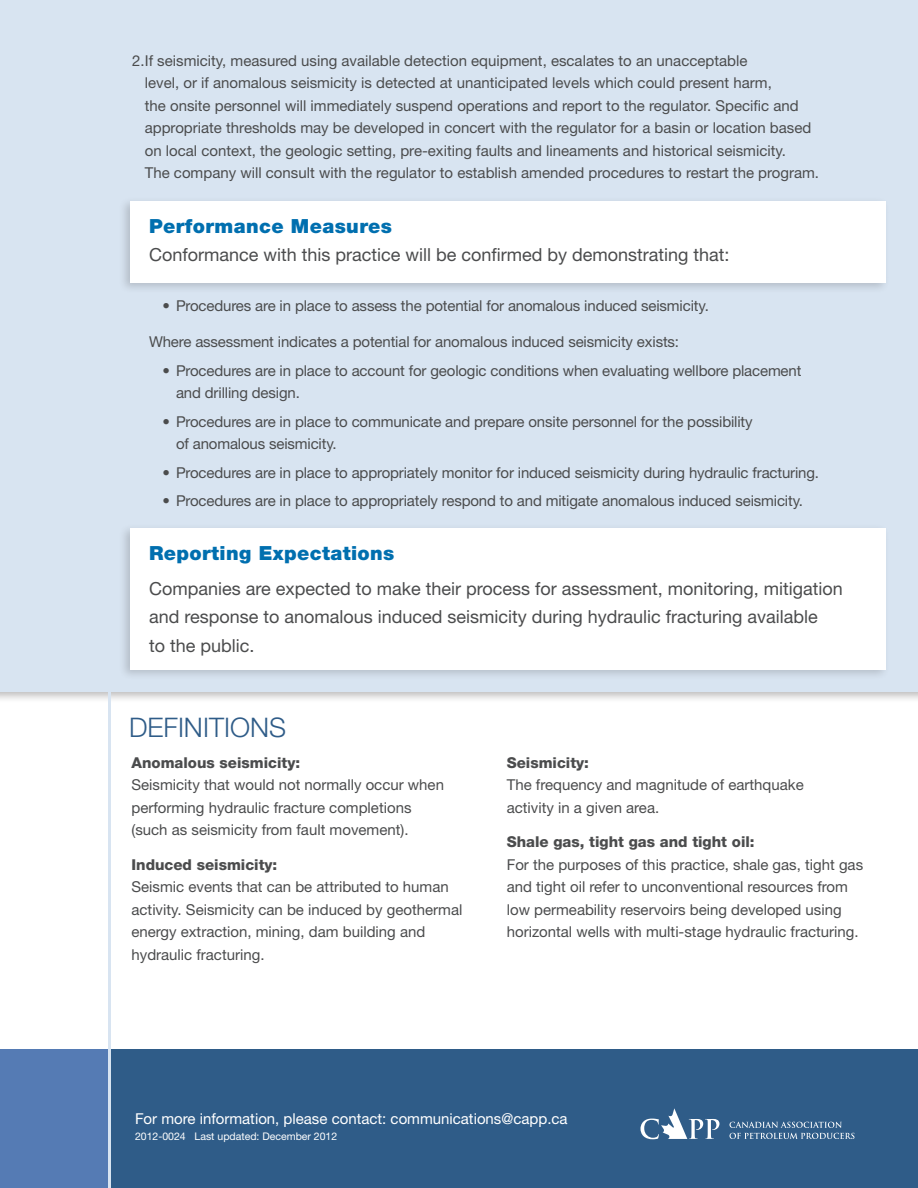
<style>
.page{position:relative;width:918px;height:1188px;background:#fff}
.page>*{position:absolute;margin:0;border:0;box-sizing:border-box;transform-origin:0 0}
.head{font:300 27px "Helvetica Neue";color:#2f5c88}
.subhead{font:900 19.5px "Helvetica Neue";letter-spacing:.02em;color:#006faf}
.body{font:18px/28.5px "Helvetica Neue";color:#4b4c4d}
.subhead-2{font:18px "Helvetica Neue";color:#4b4c4d}
.body-2{font:15px/22.5px "Helvetica Neue";color:#4b4c4d}
.body-3{font:15px "Helvetica Neue";color:#fff}
.body-4{font:10.5px "Helvetica Neue";color:#fff}
.s1{font-weight:800}
</style>
<div class="page">
<div style="left:0;top:0;width:918px;height:691px;background:#d8e4f1"></div>
<div style="left:0;top:1050px;width:918px;height:138px;background:#2f5c88"></div>
<div style="left:0;top:1050px;width:109px;height:138px;background:#557bb4"></div>
<hr style="left:108px;top:0;width:3px;height:1188px;background:#d8e4f1">
<svg style="left:729px;top:1122px;width:125px;height:17px"></svg>
<svg style="left:641px;top:1108px;width:78px;height:31px"></svg>
<div style="left:118px;top:196px;width:773px;height:98px;background:#231f20;opacity:.2"></div>
<div style="left:130px;top:201px;width:756px;height:82px;background:#fff"></div>
<div style="left:118px;top:523px;width:773px;height:158px;background:#231f20;opacity:.2"></div>
<div style="left:130px;top:528px;width:756px;height:142px;background:#fff"></div>
<p class="body-2" style="left:145px;top:49px;width:676px;text-indent:-13px">2.If seismicity, measured using available detection equipment, escalates to an unacceptable<br>level, or if anomalous seismicity is detected at unanticipated levels which could present harm,<br>the onsite personnel will immediately suspend operations and report to the regulator. Specific and appropriate thresholds may be developed in concert with the regulator for a basin or location based on local context, the geologic setting, pre-exiting faults and lineaments and historical seismicity.<br>The company will consult with the regulator to establish amended procedures to restart the program.</p>
<p class="subhead" style="left:149px;top:214px;width:244px">Performance Measures</p>
<p class="subhead-2" style="left:149px;top:244px;width:582px">Conformance with this practice will be confirmed by demonstrating that:</p>
<p class="body-2" style="left:163px;top:295px;width:548px">• Procedures are in place to assess the potential for anomalous induced seismicity.</p>
<p class="body-2" style="left:149px;top:331px;width:532px">Where assessment indicates a potential for anomalous induced seismicity exists:</p>
<p class="body-2" style="left:176px;top:359px;width:627px;text-indent:-14px">• Procedures are in place to account for geologic conditions when evaluating wellbore placement and drilling design.</p>
<p class="body-2" style="left:176px;top:410px;width:578px;text-indent:-14px">• Procedures are in place to communicate and prepare onsite personnel for the possibility of anomalous seismicity.</p>
<p class="body-2" style="left:163px;top:461px;width:658px">• Procedures are in place to appropriately monitor for induced seismicity during hydraulic fracturing.</p>
<p class="body-2" style="left:163px;top:490px;width:642px">• Procedures are in place to appropriately respond to and mitigate anomalous induced seismicity.</p>
<p class="subhead" style="left:149px;top:541px;width:247px">Reporting Expectations</p>
<p class="body" style="left:149px;top:574px;width:695px">Companies are expected to make their process for assessment, monitoring, mitigation and response to anomalous induced seismicity during hydraulic fracturing available<br>to the public.</p>
<p class="head" style="left:129px;top:711px;width:159px">DEFINITIONS</p>
<p class="body-2" style="left:131px;top:751px;width:314px"><span class="s1">Anomalous seismicity:<br></span>Seismicity that would not normally occur when performing hydraulic fracture completions (such as seismicity from fault movement).</p>
<p class="body-2" style="left:131px;top:853px;width:332px"><span class="s1">Induced seismicity:<br></span>Seismic events that can be attributed to human activity. Seismicity can be induced by geothermal energy extraction, mining, dam building and hydraulic fracturing.</p>
<p class="body-2" style="left:507px;top:751px;width:299px"><span class="s1">Seismicity:<br></span>The frequency and magnitude of earthquake activity in a given area.</p>
<p class="body-2" style="left:507px;top:830px;width:358px"><span class="s1">Shale gas, tight gas and tight oil:<br></span>For the purposes of this practice, shale gas, tight gas and tight oil refer to unconventional resources from low permeability reservoirs being developed using horizontal wells with multi-stage hydraulic fracturing.</p>
<p class="body-3" style="left:135px;top:1110px;width:434px">For more information, please contact: communications@capp.ca</p>
<p class="body-4" style="left:135px;top:1130px;width:204px">2012-0024 Last updated: December 2012</p>
</div>
